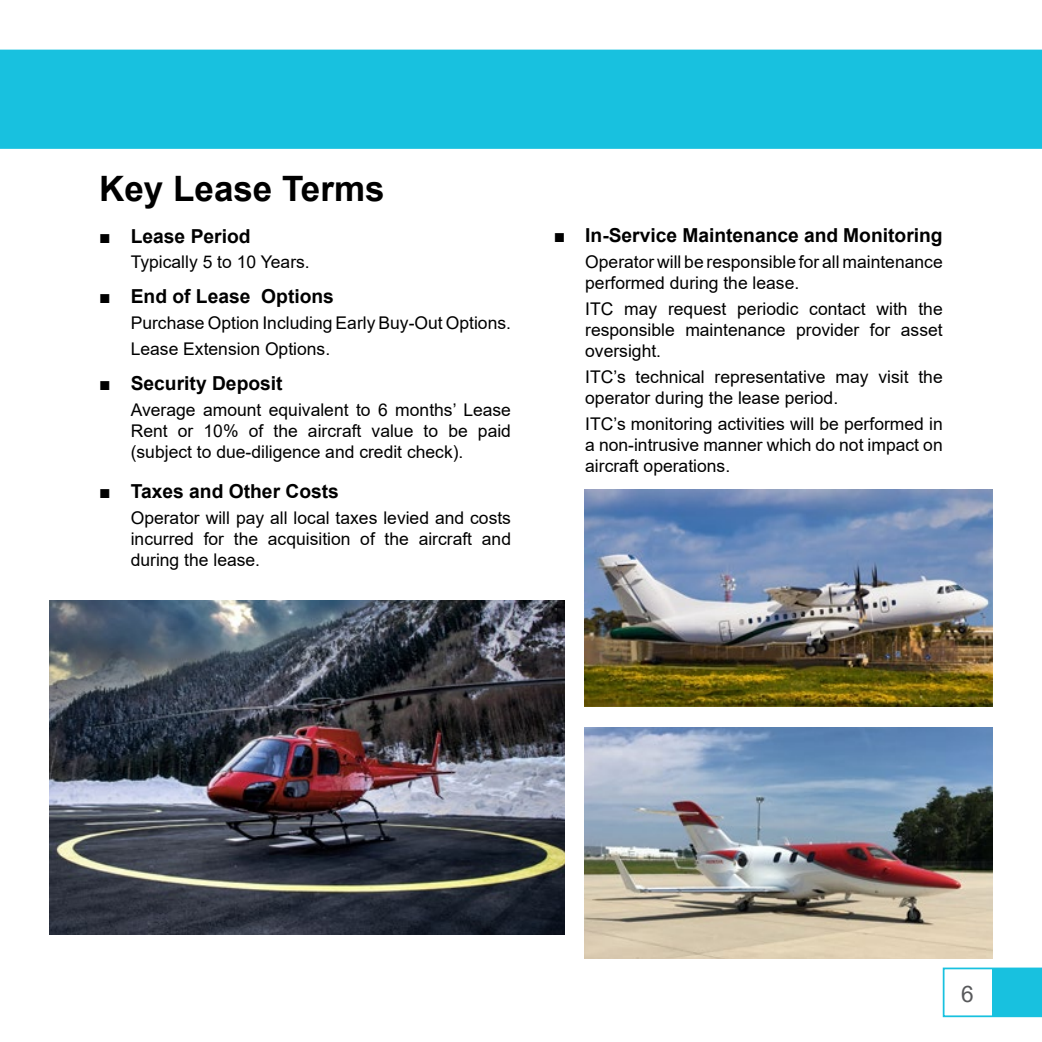
<style>
.page{position:relative;width:1042px;height:1042px;background:#fff}
.page>*{position:absolute;margin:0;border:0;box-sizing:border-box;transform-origin:0 0}
.t1{font:700 35px "Arial";color:#000}
.t2{font:22.75px "Arial";color:#58595b}
.t3{font:700 19.25px "Arial";color:#000}
.t4{font:17.5px/21px "Arial";color:#000;text-align:justify}
.s1{font-weight:900}
</style>
<div class="page">
<div style="left:0;top:50px;width:1042px;height:99px;background:#18c1df"></div>
<img style="left:584px;top:489px;width:408px;height:217px">
<img style="left:584px;top:727px;width:408px;height:232px">
<img style="left:50px;top:600px;width:515px;height:334px">
<svg style="left:943px;top:967px;width:99px;height:50px"></svg>
<h1 class="t1" style="left:99px;top:164px;width:287px">Key Lease Terms</h1>
<p class="t3" style="left:99px;top:223px;width:153px"><span class="s1">■</span> Lease Period</p>
<p class="t4" style="left:131px;top:251px;width:180px">Typically 5 to 10 Years.</p>
<p class="t3" style="left:99px;top:283px;width:236px"><span class="s1">■</span> End of Lease Options</p>
<p class="t4" style="left:131px;top:310px;width:382px;line-height:25.9px">Purchase Option Including Early Buy-Out Options.<br>Lease Extension Options.</p>
<p class="t3" style="left:99px;top:370px;width:185px"><span class="s1">■</span> Security Deposit</p>
<p class="t4" style="left:131px;top:400px;width:382px">Average amount equivalent to 6 months’ Lease Rent or 10% of the aircraft value to be paid (subject to due-diligence and credit check).</p>
<p class="t3" style="left:99px;top:478px;width:241px"><span class="s1">■</span> Taxes and Other Costs</p>
<p class="t4" style="left:131px;top:508px;width:382px">Operator will pay all local taxes levied and costs incurred for the acquisition of the aircraft and during the lease.</p>
<p class="t3" style="left:554px;top:222px;width:390px"><span class="s1">■</span> In-Service Maintenance and Monitoring</p>
<p class="t4" style="left:585px;top:251px;width:359px">Operator will be responsible for all maintenance performed during the lease.</p>
<p class="t4" style="left:585px;top:298px;width:359px">ITC may request periodic contact with the responsible maintenance provider for asset oversight.</p>
<p class="t4" style="left:585px;top:366px;width:359px">ITC’s technical representative may visit the operator during the lease period.</p>
<p class="t4" style="left:585px;top:413px;width:359px">ITC’s monitoring activities will be performed in a non-intrusive manner which do not impact on aircraft operations.</p>
<h2 class="t2" style="left:961px;top:978px;width:14px">6</h2>
</div>
